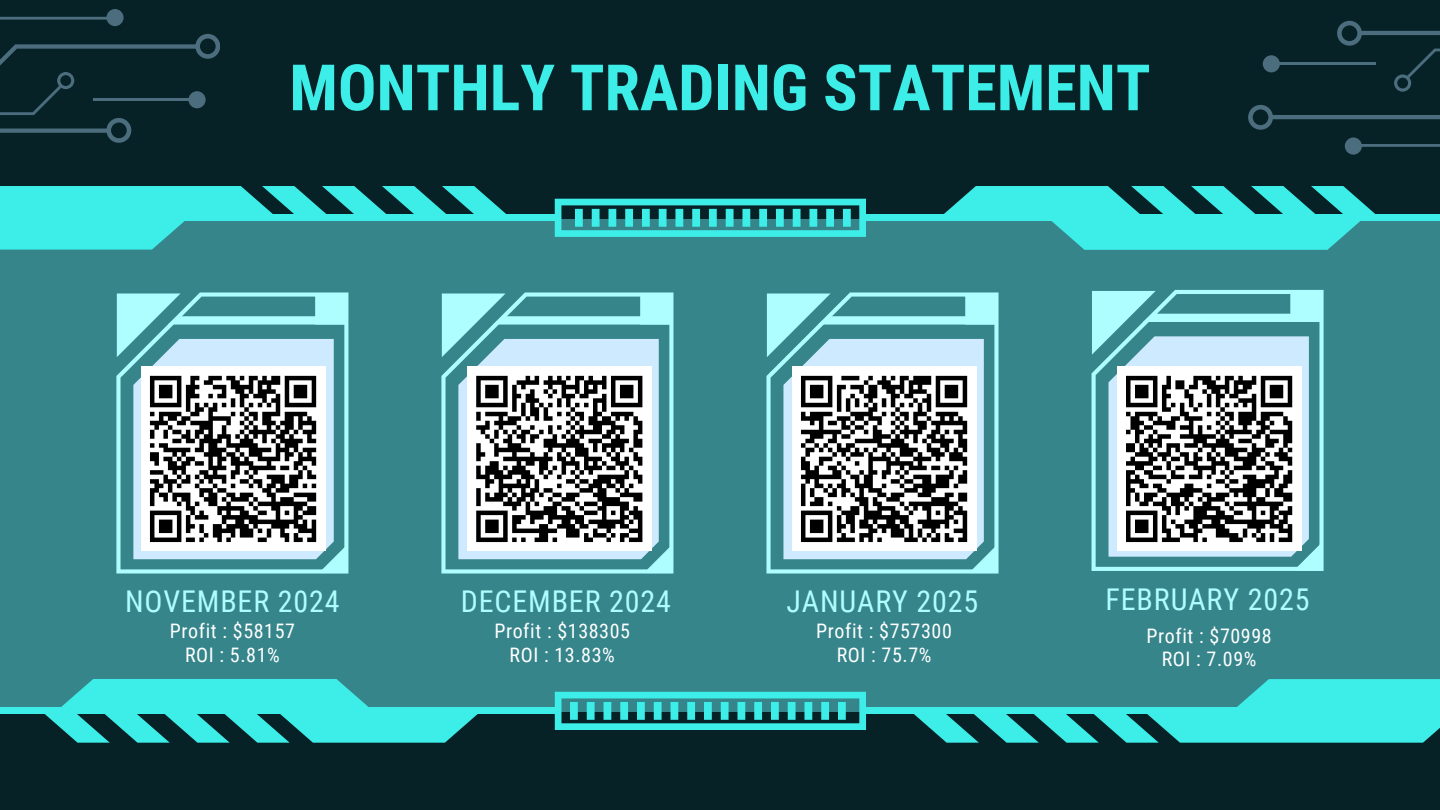
<style>
.page{position:relative;width:1440px;height:810px;background:#072227}
.page>*{position:absolute;margin:0;border:0;box-sizing:border-box;transform-origin:0 0}
.t1{font:700 64px "Roboto Condensed";color:#3dede8}
.t2{font:30px "Roboto Condensed";letter-spacing:.03em;color:#aefeff}
.t3{font:20px "Roboto Condensed";letter-spacing:.03em;color:#fff}
</style>
<div class="page">
<div style="left:0;top:219px;width:1440px;height:493px;background:#35858b"></div>
<svg style="left:197px;top:186px;width:309px;height:28px"></svg>
<div style="left:863px;top:214px;width:577px;height:7px;background:#3dede8"></div>
<div style="left:0;top:214px;width:558px;height:7px;background:#3dede8"></div>
<svg style="left:555px;top:199px;width:311px;height:38px"></svg>
<svg style="left:910px;top:679px;width:530px;height:64px"></svg>
<svg style="left:41px;top:679px;width:441px;height:64px"></svg>
<div style="left:0;top:708px;width:558px;height:6px;background:#3dede8"></div>
<div style="left:863px;top:708px;width:577px;height:6px;background:#3dede8"></div>
<svg style="left:555px;top:692px;width:311px;height:38px"></svg>
<svg style="left:197px;top:34px;width:23px;height:25px"></svg>
<div style="left:188px;top:91px;width:18px;height:17px;background:#4b6d7d;border-radius:50%"></div>
<svg style="left:0;top:9px;width:197px;height:241px"></svg>
<svg style="left:944px;top:20px;width:496px;height:230px"></svg>
<svg style="left:117px;top:294px;width:230px;height:279px"></svg>
<svg style="left:442px;top:294px;width:230px;height:279px"></svg>
<svg style="left:767px;top:294px;width:231px;height:279px"></svg>
<svg style="left:1092px;top:291px;width:231px;height:280px"></svg>
<p class="t1" style="left:289px;top:51px;width:863px">MONTHLY TRADING STATEMENT</p>
<p class="t2" style="left:125px;top:584px;width:216px">NOVEMBER 2024</p>
<h1 class="t2" style="left:461px;top:584px;width:212px">DECEMBER 2024</h1>
<p class="t2" style="left:787px;top:584px;width:193px">JANUARY 2025</p>
<p class="t3" style="left:170px;top:620px;width:127px">Profit : $58157</p>
<p class="t3" style="left:185px;top:643px;width:96px">ROI : 5.81%</p>
<p class="t3" style="left:494px;top:620px;width:137px">Profit : $138305</p>
<p class="t3" style="left:510px;top:643px;width:107px">ROI : 13.83%</p>
<p class="t3" style="left:816px;top:620px;width:137px">Profit : $757300</p>
<p class="t3" style="left:837px;top:643px;width:96px">ROI : 75.7%</p>
<h2 class="t2" style="left:1106px;top:582px;width:205px">FEBRUARY 2025</h2>
<h2 class="t3" style="left:1147px;top:624px;width:127px">Profit : $70998</h2>
<p class="t3" style="left:1162px;top:648px;width:96px">ROI : 7.09%</p>
</div>
